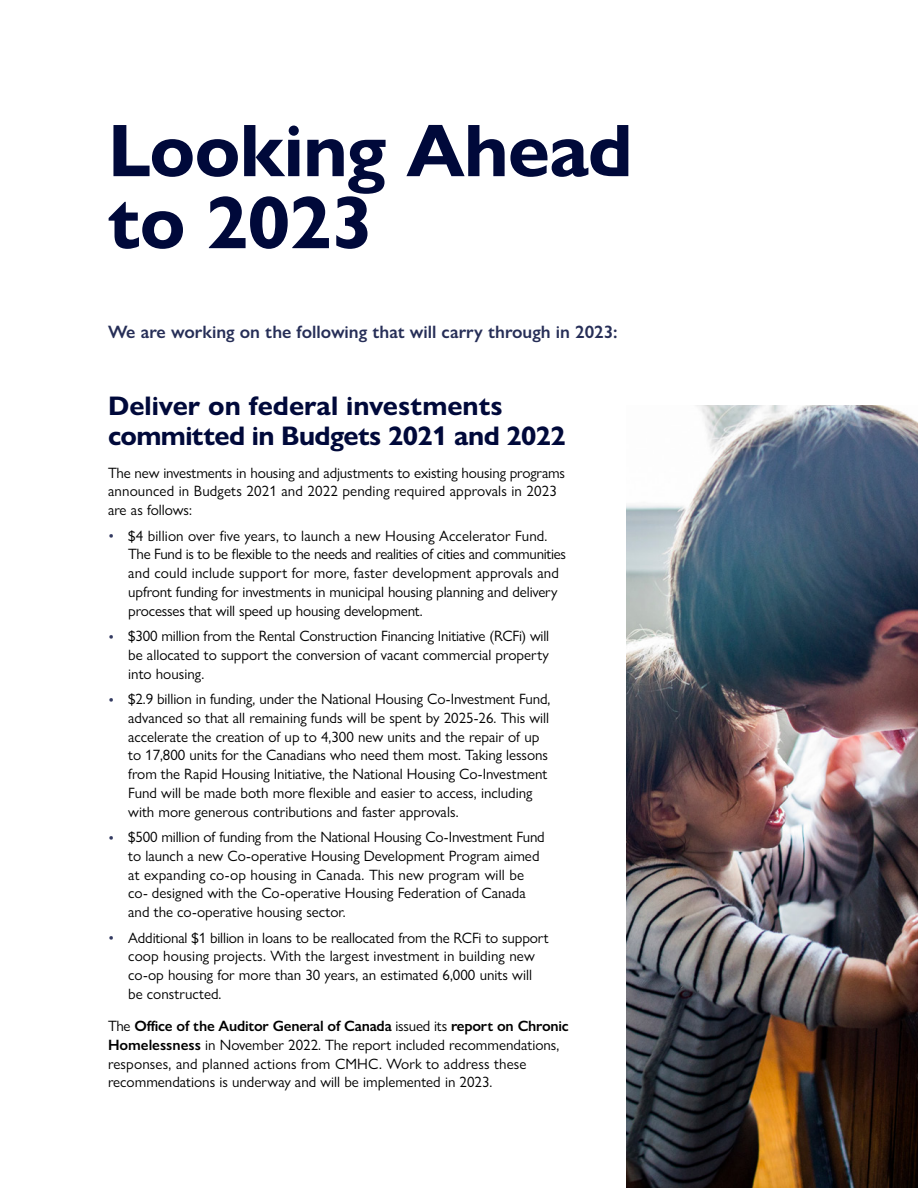
<style>
.page{position:relative;width:918px;height:1188px;background:#fff}
.page>*{position:absolute;margin:0;border:0;box-sizing:border-box;transform-origin:0 0}
.H2_Subhead{font:700 75px/72px "Gill Sans Nova";letter-spacing:-.01em;color:#00093a}
.H3_Subhead_NoTOC{font:700 27px/30px "Gill Sans Nova";letter-spacing:-.02em;color:#00093a}
.P_Intro{font:600 18px "Gill Sans Nova";color:#262e57}
.P_Body{font:15px/18.8px "Gill Sans Nova";color:#000}
.s1{font-weight:300;font-size:18px;color:#333a61}
.s2{font-weight:600}
</style>
<div class="page">
<img style="left:626px;top:405px;width:292px;height:783px">
<h2 class="H2_Subhead" style="left:108px;top:114px;width:526px">Looking Ahead to 2023</h2>
<p class="P_Intro" style="left:108px;top:321px;width:511px">We are working on the following that will carry through in 2023:</p>
<h3 class="H3_Subhead_NoTOC" style="left:108px;top:391px;width:459px">Deliver on federal investments committed in Budgets 2021 and 2022</h3>
<p class="P_Body" style="left:108px;top:463px;width:459px">The new investments in housing and adjustments to existing housing programs announced in Budgets 2021 and 2022 pending required approvals in 2023 are as follows:</p>
<p class="P_Body" style="left:128px;top:526px;width:439px;text-indent:-20px"><span class="s1">•</span> $4 billion over five years, to launch a new Housing Accelerator Fund.<br>The Fund is to be flexible to the needs and realities of cities and communities and could include support for more, faster development approvals and upfront funding for investments in municipal housing planning and delivery processes that will speed up housing development.</p>
<p class="P_Body" style="left:128px;top:627px;width:423px;text-align:justify;text-indent:-20px"><span class="s1">•</span> $300 million from the Rental Construction Financing Initiative (RCFi) will be allocated to support the conversion of vacant commercial property into housing.</p>
<p class="P_Body" style="left:128px;top:690px;width:424px;text-indent:-20px"><span class="s1">•</span> $2.9 billion in funding, under the National Housing Co-Investment Fund, advanced so that all remaining funds will be spent by 2025-26. This will accelerate the creation of up to 4,300 new units and the repair of up to 17,800 units for the Canadians who need them most. Taking lessons from the Rapid Housing Initiative, the National Housing Co-Investment Fund will be made both more flexible and easier to access, including with more generous contributions and faster approvals.</p>
<p class="P_Body" style="left:128px;top:828px;width:418px;text-indent:-20px"><span class="s1">•</span> $500 million of funding from the National Housing Co-Investment Fund to launch a new Co-operative Housing Development Program aimed at expanding co-op housing in Canada. This new program will be co- designed with the Co-operative Housing Federation of Canada and the co-operative housing sector.</p>
<p class="P_Body" style="left:128px;top:928px;width:422px;text-indent:-20px"><span class="s1">•</span> Additional $1 billion in loans to be reallocated from the RCFi to support coop housing projects. With the largest investment in building new co-op housing for more than 30 years, an estimated 6,000 units will be constructed.</p>
<p class="P_Body" style="left:108px;top:1017px;width:462px">The <span class="s2">Office of the Auditor General of Canada</span> issued its <span class="s2">report on Chronic Homelessness</span> in November 2022. The report included recommendations, responses, and planned actions from CMHC. Work to address these recommendations is underway and will be implemented in 2023.</p>
</div>
